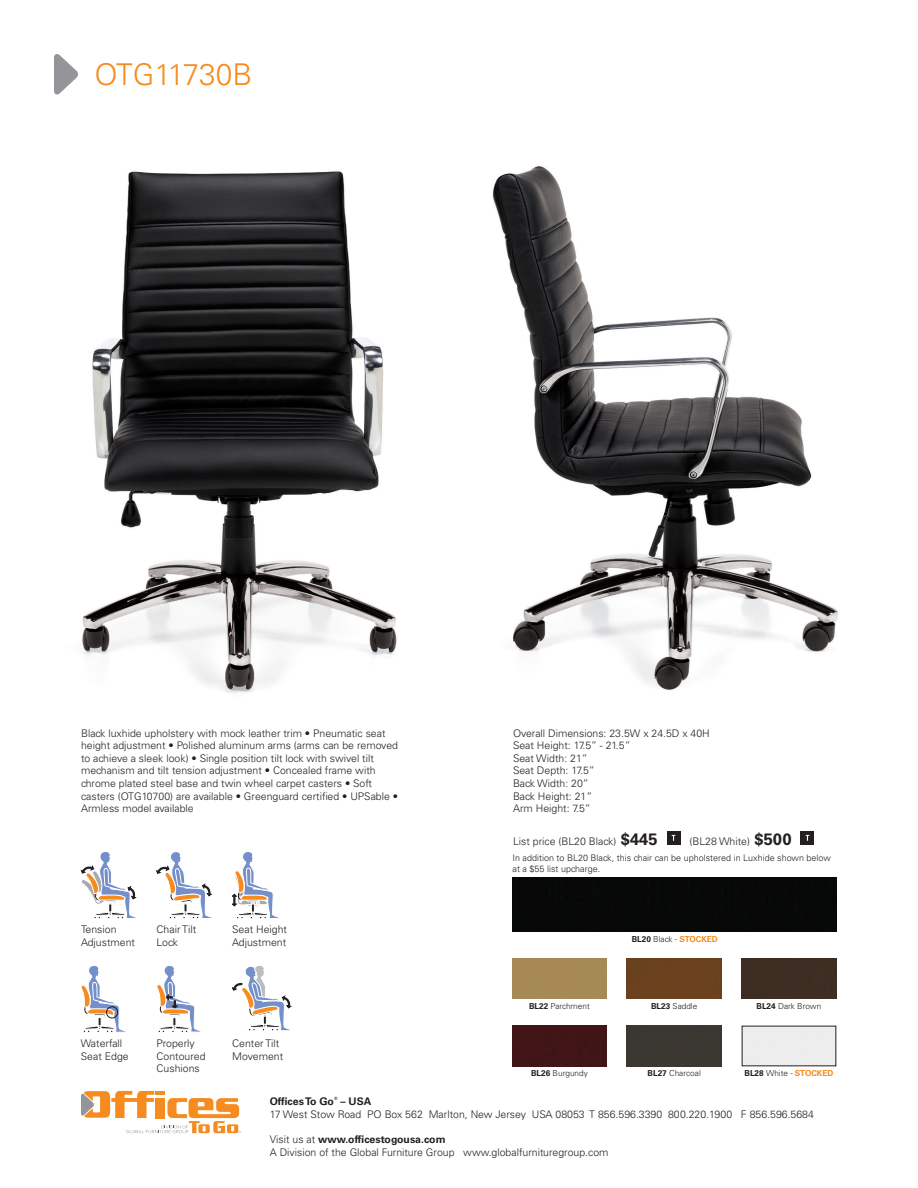
<style>
.page{position:relative;width:918px;height:1188px;background:#fff}
.page>*{position:absolute;margin:0;border:0;box-sizing:border-box;transform-origin:0 0}
.t1{font:300 30px "Univers LT Std";color:#f68b1f}
.t2{font:300 10.5px/12.6px "Univers LT Std";color:#231f20}
.t3{font:700 10.5px "Univers LT Std";color:#231f20}
.t4{font:300 9px/10.8px "Univers LT Std";color:#231f20}
.t5{font:300 8.25px "Univers LT Std";color:#231f20}
.t6{font:700 8.25px "Univers LT Std";color:#f68b1f}
.t7{font:700 4.35px "Univers LT Std";color:#231f20}
.s1{font-weight:700;font-size:16.5px}
.s2{font-weight:700}
.s3{color:#231f20}
.s4{font-weight:300;color:#231f20}
.s5{font-weight:300}
</style>
<div class="page">
<img style="left:82px;top:171px;width:315px;height:522px">
<img style="left:492px;top:166px;width:346px;height:524px">
<div style="left:667px;top:831px;width:13px;height:14px;background:#231f20"></div>
<svg style="left:672px;top:835px;width:3px;height:6px"></svg>
<div style="left:801px;top:831px;width:13px;height:14px;background:#231f20"></div>
<svg style="left:806px;top:835px;width:3px;height:6px"></svg>
<svg style="left:81px;top:1091px;width:160px;height:42px"></svg>
<svg style="left:54px;top:54px;width:24px;height:40px"></svg>
<svg style="left:81px;top:852px;width:56px;height:67px"></svg>
<svg style="left:157px;top:852px;width:56px;height:67px"></svg>
<svg style="left:232px;top:852px;width:47px;height:67px"></svg>
<svg style="left:81px;top:966px;width:44px;height:66px"></svg>
<svg style="left:157px;top:966px;width:44px;height:66px"></svg>
<svg style="left:232px;top:966px;width:59px;height:65px"></svg>
<div style="left:512px;top:1026px;width:95px;height:40px;background:#411517"></div>
<div style="left:512px;top:958px;width:95px;height:41px;background:#a68955"></div>
<div style="left:627px;top:1026px;width:94px;height:40px;background:#3a3731"></div>
<div style="left:627px;top:958px;width:94px;height:41px;background:#6a411e"></div>
<div style="left:742px;top:958px;width:94px;height:41px;background:#3e2d22"></div>
<div style="left:513px;top:878px;width:324px;height:54px;background:#070807"></div>
<p class="t1" style="left:94px;top:56px;width:159px">OTG11730B</p>
<p class="t2" style="left:81px;top:727px;width:319px">Black luxhide upholstery with mock leather trim • Pneumatic seat height adjustment • Polished aluminum arms (arms can be removed to achieve a sleek look) • Single position tilt lock with swivel tilt mechanism and tilt tension adjustment • Concealed frame with chrome plated steel base and twin wheel carpet casters • Soft casters (OTG10700) are available • Greenguard certified • UPSable • Armless model available</p>
<p class="t2" style="left:513px;top:727px;width:198px">Overall Dimensions: 23.5W x 24.5D x 40H</p>
<p class="t2" style="left:513px;top:739px;width:119px">Seat Height: 17.5” - 21.5”</p>
<p class="t2" style="left:513px;top:752px;width:76px">Seat Width: 21”</p>
<p class="t2" style="left:513px;top:764px;width:83px">Seat Depth: 17.5”</p>
<p class="t2" style="left:513px;top:777px;width:77px">Back Width: 20”</p>
<p class="t2" style="left:513px;top:790px;width:81px">Back Height: 21”</p>
<p class="t2" style="left:513px;top:802px;width:79px">Arm Height: 7.5”</p>
<p class="t2" style="left:513px;top:835px;width:146px">List price (BL20 Black) <span class="s1">$445</span></p>
<p class="t2" style="left:689px;top:835px;width:104px">(BL28 White) <span class="s1">$500</span></p>
<p class="t2" style="left:81px;top:923px;width:56px">Tension<br>Adjustment</p>
<p class="t2" style="left:157px;top:923px;width:41px">Chair Tilt</p>
<p class="t2" style="left:157px;top:936px;width:23px">Lock</p>
<p class="t2" style="left:232px;top:923px;width:56px">Seat Height</p>
<p class="t2" style="left:232px;top:936px;width:56px">Adjustment</p>
<p class="t2" style="left:81px;top:1037px;width:43px">Waterfall</p>
<p class="t2" style="left:81px;top:1050px;width:49px">Seat Edge</p>
<p class="t2" style="left:157px;top:1037px;width:51px">Properly<br>Contoured<br>Cushions</p>
<p class="t2" style="left:232px;top:1037px;width:52px">Center Tilt<br>Movement</p>
<p class="t4" style="left:513px;top:852px;width:320px">In addition to BL20 Black, this chair can be upholstered in Luxhide shown below at a $55 list upcharge.</p>
<p class="t5" style="left:529px;top:1001px;width:62px"><span class="s2">BL22</span> Parchment</p>
<p class="t5" style="left:531px;top:1068px;width:58px"><span class="s2">BL26</span> Burgundy</p>
<p class="t6" style="left:632px;top:934px;width:88px"><span class="s3">BL20</span> <span class="s4">Black -</span> STOCKED</p>
<p class="t5" style="left:651px;top:1001px;width:48px"><span class="s2">BL23</span> Saddle</p>
<p class="t5" style="left:648px;top:1068px;width:55px"><span class="s2">BL27</span> Charcoal</p>
<p class="t5" style="left:757px;top:1001px;width:66px"><span class="s2">BL24</span> Dark Brown</p>
<p class="t6" style="left:745px;top:1068px;width:90px"><span class="s3">BL28</span> <span class="s4">White -</span> STOCKED</p>
<p class="t3" style="left:270px;top:1095px;width:66px">Offices To Go</p>
<p class="t7" style="left:334px;top:1096px;width:5px">®</p>
<p class="t3" style="left:340px;top:1095px;width:32px">– USA</p>
<p class="t2" style="left:270px;top:1108px;width:546px">17 West Stow Road PO Box 562 Marlton, New Jersey USA 08053 T 856.596.3390 800.220.1900 F 856.596.5684</p>
<p class="t3" style="left:270px;top:1133px;width:177px"><span class="s5">Visit us at</span> www.officestogousa.com</p>
<p class="t2" style="left:270px;top:1146px;width:340px">A Division of the Global Furniture Group www.globalfurnituregroup.com</p>
</div>
